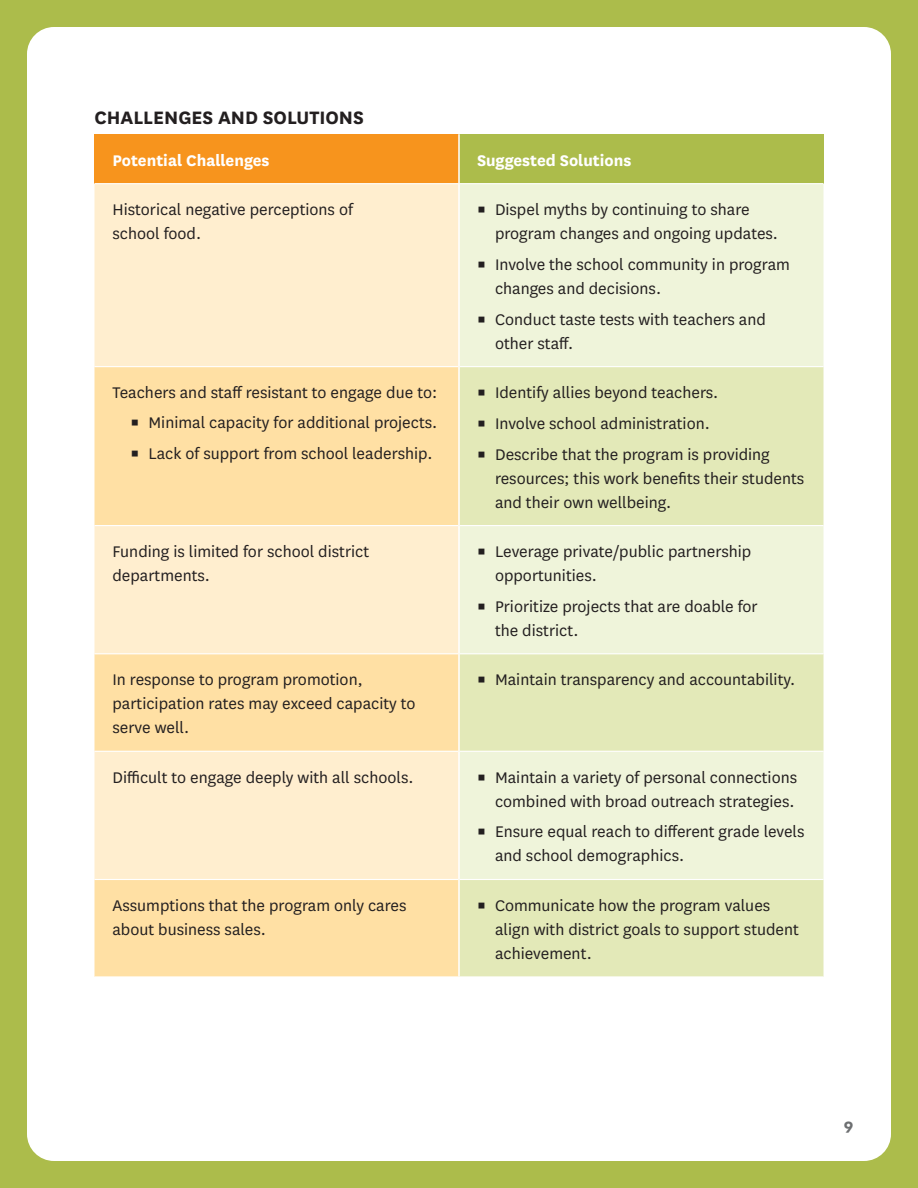
<style>
.page{position:relative;width:918px;height:1188px;background:#acbc4b}
.page>*{position:absolute;margin:0;border:0;box-sizing:border-box;transform-origin:0 0}
.t1{font:700 21px "National";color:#231f20}
.Table_p1{font:18px/24px "National";color:#231f20}
.Table_p1_white{font:700 18px "National";color:#fff}
.t2{font:700 18px "Neutraface Text";color:#6d6f71}
</style>
<div class="page">
<div style="left:27px;top:27px;width:864px;height:1134px;background:#fff;border-radius:27px"></div>
<div style="left:94px;top:134px;width:365px;height:50px;background:#f7941d"></div>
<div style="left:459px;top:134px;width:365px;height:50px;background:#acbc4b"></div>
<div style="left:94px;top:184px;width:364px;height:182px;background:#ffeecf"></div>
<div style="left:460px;top:184px;width:364px;height:182px;background:#eff4da"></div>
<svg style="left:94px;top:367px;width:364px;height:609px;background:#ffe5b6"></svg>
<svg style="left:460px;top:367px;width:364px;height:609px;background:#e8edc6"></svg>
<hr style="left:94px;top:525px;width:364px;height:1px;background:#fff">
<hr style="left:460px;top:525px;width:364px;height:1px;background:#fff">
<hr style="left:94px;top:653px;width:364px;height:1px;background:#fff">
<hr style="left:460px;top:653px;width:364px;height:1px;background:#fff">
<hr style="left:94px;top:751px;width:364px;height:1px;background:#fff">
<hr style="left:460px;top:751px;width:364px;height:1px;background:#fff">
<hr style="left:94px;top:879px;width:364px;height:1px;background:#fff">
<hr style="left:460px;top:879px;width:364px;height:1px;background:#fff">
<hr style="left:458px;top:134px;width:2px;height:49px;background:#fff">
<hr style="left:94px;top:183px;width:365px;height:1px;background:#fff">
<hr style="left:459px;top:183px;width:365px;height:1px;background:#fff">
<h4 class="t1" style="left:94px;top:102px;width:271px">CHALLENGES AND SOLUTIONS</h4>
<p class="Table_p1_white" style="left:112px;top:147px;width:159px">Potential Challenges</p>
<p class="Table_p1_white" style="left:477px;top:147px;width:156px">Suggested Solutions</p>
<p class="Table_p1" style="left:112px;top:197px;width:242px">Historical negative perceptions of school food.</p>
<p class="Table_p1" style="left:495px;top:197px;width:285px;text-indent:-18px">▪ Dispel myths by continuing to share program changes and ongoing updates.</p>
<p class="Table_p1" style="left:495px;top:252px;width:297px;text-indent:-18px">▪ Involve the school community in program changes and decisions.</p>
<p class="Table_p1" style="left:495px;top:306px;width:272px;text-indent:-18px">▪ Conduct taste tests with teachers and other staff.</p>
<p class="Table_p1" style="left:112px;top:380px;width:326px">Teachers and staff resistant to engage due to:</p>
<p class="Table_p1" style="left:130px;top:410px;width:308px">▪ Minimal capacity for additional projects.</p>
<p class="Table_p1" style="left:130px;top:441px;width:304px">▪ Lack of support from school leadership.</p>
<p class="Table_p1" style="left:477px;top:380px;width:243px">▪ Identify allies beyond teachers.</p>
<p class="Table_p1" style="left:477px;top:411px;width:234px">▪ Involve school administration.</p>
<p class="Table_p1" style="left:495px;top:441px;width:311px;text-indent:-18px">▪ Describe that the program is providing resources; this work benefits their students and their own wellbeing.</p>
<p class="Table_p1" style="left:112px;top:539px;width:258px">Funding is limited for school district departments.</p>
<p class="Table_p1" style="left:495px;top:539px;width:258px;text-indent:-18px">▪ Leverage private/public partnership opportunities.</p>
<p class="Table_p1" style="left:495px;top:594px;width:264px;text-indent:-18px">▪ Prioritize projects that are doable for the district.</p>
<p class="Table_p1" style="left:112px;top:667px;width:305px">In response to program promotion, participation rates may exceed capacity to serve well.</p>
<p class="Table_p1" style="left:477px;top:667px;width:320px">▪ Maintain transparency and accountability.</p>
<p class="Table_p1" style="left:112px;top:764px;width:303px">Difficult to engage deeply with all schools.</p>
<p class="Table_p1" style="left:477px;top:764px;width:322px;text-align:right">▪ Maintain a variety of personal connections combined with broad outreach strategies.</p>
<p class="Table_p1" style="left:495px;top:819px;width:311px;text-indent:-18px">▪ Ensure equal reach to different grade levels and school demographics.</p>
<p class="Table_p1" style="left:112px;top:893px;width:295px">Assumptions that the program only cares about business sales.</p>
<p class="Table_p1" style="left:495px;top:893px;width:305px;text-indent:-18px">▪ Communicate how the program values align with district goals to support student achievement.</p>
<p class="t2" style="left:844px;top:1114px;width:11px">9</p>
</div>
